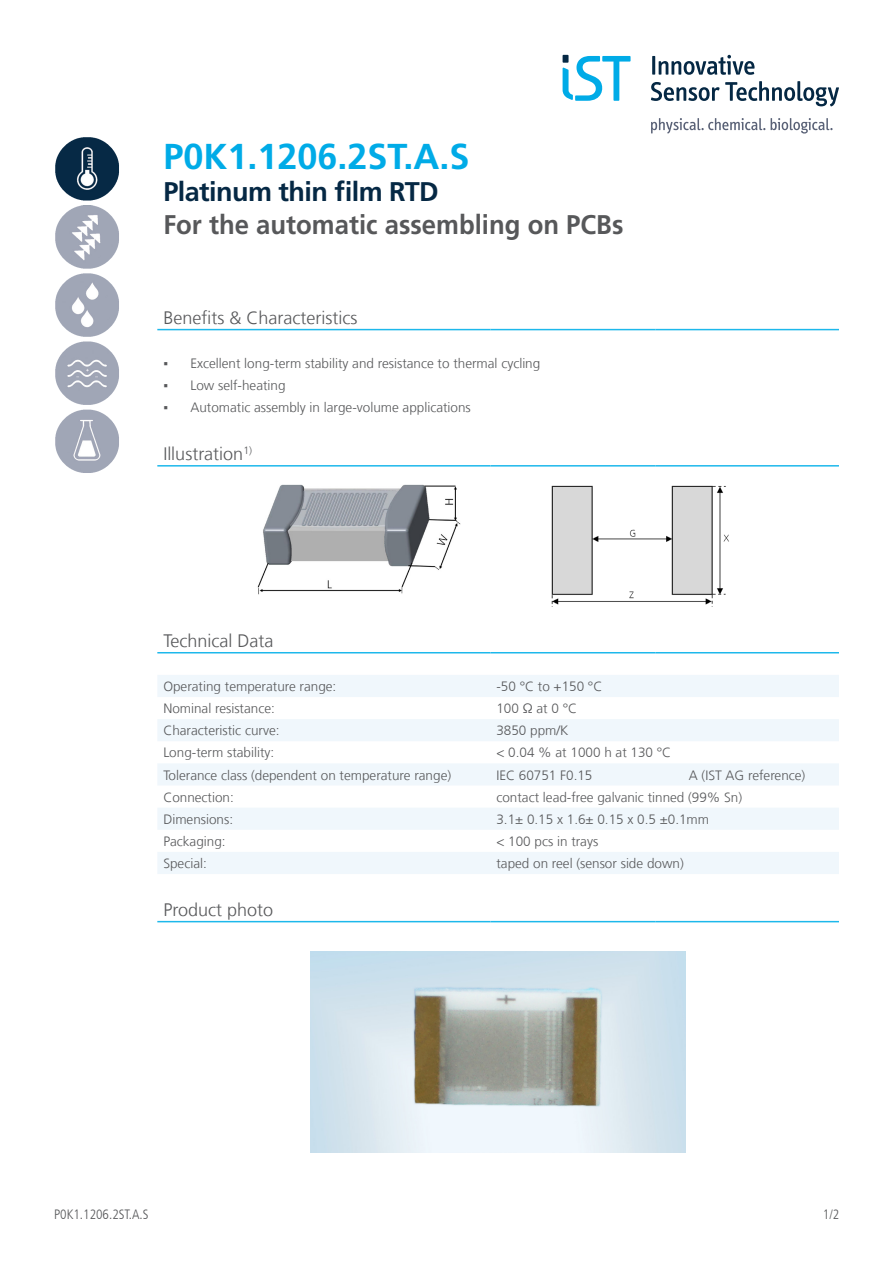
<style>
.page{position:relative;width:893px;height:1263px;background:#fff}
.page>*{position:absolute;margin:0;border:0;box-sizing:border-box;transform-origin:0 0}
.Heading{font:700 36px "Frutiger LT Com";color:#00abe7}
.Brief_Description{font:700 27px "Frutiger LT Com";color:#57585a;scale:.95 1}
.Heading2{font:700 27px "Frutiger LT Com";letter-spacing:-.02em;color:#052844}
.Subheading{font:300 18px "Frutiger LT Com";color:#57585a}
.Text{font:300 13.5px "Frutiger LT Com";color:#57585a}
.t1{font:300 condensed 13.5px "Frutiger LT Com";color:#57585a}
.s1{font-family:"Calibri";font-weight:400}
</style>
<div class="page">
<svg style="left:651px;top:81px;width:188px;height:26px"></svg>
<hr style="left:652px;top:56px;width:3px;height:19px;background:#052844">
<svg style="left:659px;top:55px;width:95px;height:20px"></svg>
<svg style="left:771px;top:118px;width:62px;height:16px"></svg>
<svg style="left:651px;top:118px;width:114px;height:16px"></svg>
<div style="left:563px;top:55px;width:5px;height:8px;background:#052844"></div>
<svg style="left:563px;top:56px;width:68px;height:45px"></svg>
<img style="left:55px;top:137px;width:64px;height:336px">
<svg style="left:158px;top:675px;width:681px;height:199px;fill:#f0f7fc"></svg>
<hr style="left:157px;top:329px;width:333px;height:1px;background:#1db8eb">
<hr style="left:490px;top:329px;width:165px;height:1px;background:#1db8eb">
<hr style="left:655px;top:329px;width:184px;height:1px;background:#1db8eb">
<hr style="left:157px;top:465px;width:333px;height:2px;background:#1db8eb">
<hr style="left:490px;top:465px;width:165px;height:2px;background:#1db8eb">
<hr style="left:655px;top:465px;width:184px;height:2px;background:#1db8eb">
<hr style="left:157px;top:652px;width:333px;height:1px;background:#1db8eb">
<hr style="left:490px;top:652px;width:165px;height:1px;background:#1db8eb">
<hr style="left:655px;top:652px;width:184px;height:1px;background:#1db8eb">
<hr style="left:157px;top:921px;width:333px;height:1px;background:#1db8eb">
<hr style="left:490px;top:921px;width:165px;height:1px;background:#1db8eb">
<hr style="left:655px;top:921px;width:184px;height:1px;background:#1db8eb">
<img style="left:311px;top:952px;width:374px;height:200px">
<img style="left:551px;top:485px;width:178px;height:122px">
<img style="left:257px;top:484px;width:204px;height:111px">
<p class="Heading" style="left:163px;top:135px;width:307px">P0K1.1206.2ST.A.S</p>
<p class="Heading2" style="left:163px;top:176px;width:277px">Platinum thin film RTD</p>
<p class="Brief_Description" style="left:163px;top:208px;width:486px">For the automatic assembling on PCBs</p>
<p class="Subheading" style="left:163px;top:307px;width:196px">Benefits &amp; Characteristics</p>
<p class="Text" style="left:163px;top:355px;width:378px"><span class="s1">▪</span> Excellent long-term stability and resistance to thermal cycling</p>
<p class="Text" style="left:163px;top:377px;width:124px"><span class="s1">▪</span> Low self-heating</p>
<p class="Text" style="left:163px;top:400px;width:309px"><span class="s1">▪</span> Automatic assembly in large-volume applications</p>
<p class="Subheading" style="left:163px;top:443px;width:90px">Illustration<sup>1)</sup></p>
<p class="Subheading" style="left:163px;top:630px;width:111px">Technical Data</p>
<p class="Text" style="left:163px;top:678px;width:175px">Operating temperature range:</p>
<p class="Text" style="left:496px;top:678px;width:107px">-50 °C to +150 °C</p>
<p class="Text" style="left:163px;top:701px;width:113px">Nominal resistance:</p>
<p class="Text" style="left:496px;top:701px;width:82px">100 Ω at 0 °C</p>
<p class="Text" style="left:163px;top:723px;width:118px">Characteristic curve:</p>
<p class="Text" style="left:496px;top:723px;width:74px">3850 ppm/K</p>
<p class="Text" style="left:163px;top:745px;width:112px">Long-term stability:</p>
<p class="Text" style="left:496px;top:745px;width:176px">&lt; 0.04 % at 1000 h at 130 °C</p>
<p class="Text" style="left:163px;top:767px;width:289px">Tolerance class (dependent on temperature range)</p>
<p class="Text" style="left:496px;top:767px;width:98px">IEC 60751 F0.15</p>
<p class="Text" style="left:689px;top:767px;width:118px">A (IST AG reference)</p>
<p class="Text" style="left:163px;top:789px;width:72px">Connection:</p>
<p class="Text" style="left:496px;top:789px;width:247px">contact lead-free galvanic tinned (99% Sn)</p>
<p class="Text" style="left:163px;top:811px;width:71px">Dimensions:</p>
<p class="Text" style="left:496px;top:811px;width:214px">3.1± 0.15 x 1.6± 0.15 x 0.5 ±0.1mm</p>
<p class="Text" style="left:163px;top:833px;width:64px">Packaging:</p>
<p class="Text" style="left:496px;top:833px;width:103px">&lt; 100 pcs in trays</p>
<p class="Text" style="left:163px;top:855px;width:45px">Special:</p>
<p class="Text" style="left:496px;top:855px;width:189px">taped on reel (sensor side down)</p>
<p class="Subheading" style="left:163px;top:899px;width:111px">Product photo</p>
<p class="t1" style="left:54px;top:1207px;width:96px">P0K1.1206.2ST.A.S</p>
<p class="t1" style="left:823px;top:1207px;width:18px">1/2</p>
</div>
